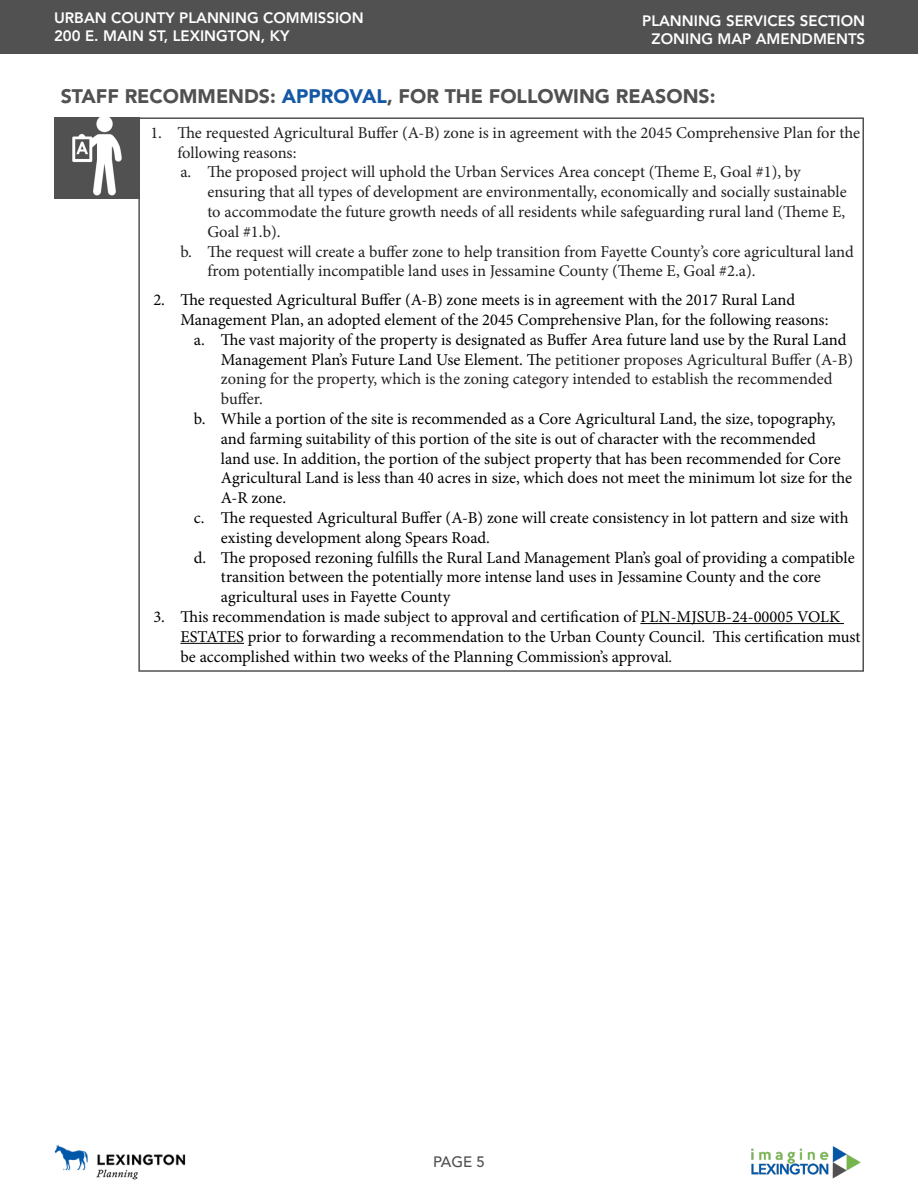
<style>
.page{position:relative;width:918px;height:1188px;background:#fff}
.page>*{position:absolute;margin:0;border:0;box-sizing:border-box;transform-origin:0 0}
.Section_Header{font:900 19.5px "Avenir LT Std";color:#515151}
.t1{font:16.5px/19.8px "Minion Pro";color:#000}
.t2{font:16.5px/19.8px "Minion Pro";color:#231f20}
.t3{font:800 15px/18px "Avenir LT Std";color:#fff}
.t4{font:500 15px "Avenir LT Std";color:#515151}
.s1{color:#1558a6}
.s2{color:#000}
.s3{font-size:15.75px}
</style>
<div class="page">
<div style="left:0;top:0;width:918px;height:54px;background:#515151"></div>
<img style="left:54px;top:1144px;width:132px;height:36px">
<img style="left:751px;top:1146px;width:110px;height:33px">
<svg style="left:138px;top:117px;width:726px;height:555px"></svg>
<img style="left:54px;top:117px;width:86px;height:81px">
<p class="t3" style="left:54px;top:9px;width:311px">URBAN COUNTY PLANNING COMMISSION<br>200 E. MAIN ST, LEXINGTON, KY</p>
<p class="t3" style="left:642px;top:12px;width:225px;text-align:right">PLANNING SERVICES SECTION<br>ZONING MAP AMENDMENTS</p>
<p class="Section_Header" style="left:61px;top:85px;width:656px">STAFF RECOMMENDS: <span class="s1">APPROVAL</span>, FOR THE FOLLOWING REASONS:</p>
<p class="t2" style="left:177px;top:123px;width:684px;text-indent:-27px">1. The requested Agricultural Buffer (A-B) zone is in agreement with the 2045 Comprehensive Plan for the following reasons:</p>
<p class="t2" style="left:207px;top:162px;width:641px;text-indent:-27px">a. The proposed project will uphold the Urban Services Area concept (Theme E, Goal #1), by ensuring that all types of development are environmentally, economically and socially sustainable to accommodate the future growth needs of all residents while safeguarding rural land (Theme E, Goal #1.b).</p>
<p class="t2" style="left:207px;top:241px;width:648px;text-indent:-27px">b. The request will create a buffer zone to help transition from Fayette County’s core agricultural land from potentially incompatible land uses in Jessamine County (Theme E, Goal #2.a).</p>
<p class="t1" style="left:180px;top:290px;width:650px;text-indent:-27px">2. The requested Agricultural Buffer (A-B) zone meets is in agreement with the 2017 Rural Land<br>Management Plan, an adopted element of the 2045 Comprehensive Plan, for the following reasons:</p>
<p class="t2" style="left:221px;top:330px;width:634px;text-indent:-27px"><span class="s2">a. The vast majority of the property is designated as Buffer Area future land use by the Rural Land Management Plan’s Future Land Use Element. Th</span>e petitioner proposes Agricultural Buffer (A-B) zoning for the property, which is the zoning category intended to establish the recommended buffer.</p>
<p class="t1" style="left:221px;top:409px;width:633px;text-indent:-27px">b. While a portion of the site is recommended as a Core Agricultural Land, the size, topography, and farming suitability of this portion of the site is out of character with the recommended<br>land use. In addition, the portion of the subject property that has been recommended for Core Agricultural Land is less than 40 acres in size, which does not meet the minimum lot size for the A-R zone.</p>
<p class="t1" style="left:221px;top:508px;width:629px;text-indent:-27px">c. The requested Agricultural Buffer (A-B) zone will create consistency in lot pattern and size with existing development along Spears Road.</p>
<p class="t1" style="left:221px;top:547px;width:635px;text-indent:-27px">d. The proposed rezoning fulfills the Rural Land Management Plan’s goal of providing a compatible transition between the potentially more intense land uses in Jessamine County and the core agricultural uses in Fayette County</p>
<p class="t1" style="left:180px;top:607px;width:682px;text-indent:-27px">3. This recommendation is made subject to approval and certification of PLN-MJSUB-24-00005 VOLK<br>ESTATES prior to forwarding a recommendation to the Urban County Council. This certification must be accomplished within two weeks of the Planning Commission’s approva<span class="s3">l.</span></p>
<p class="t4" style="left:433px;top:1154px;width:53px">PAGE 5</p>
</div>
